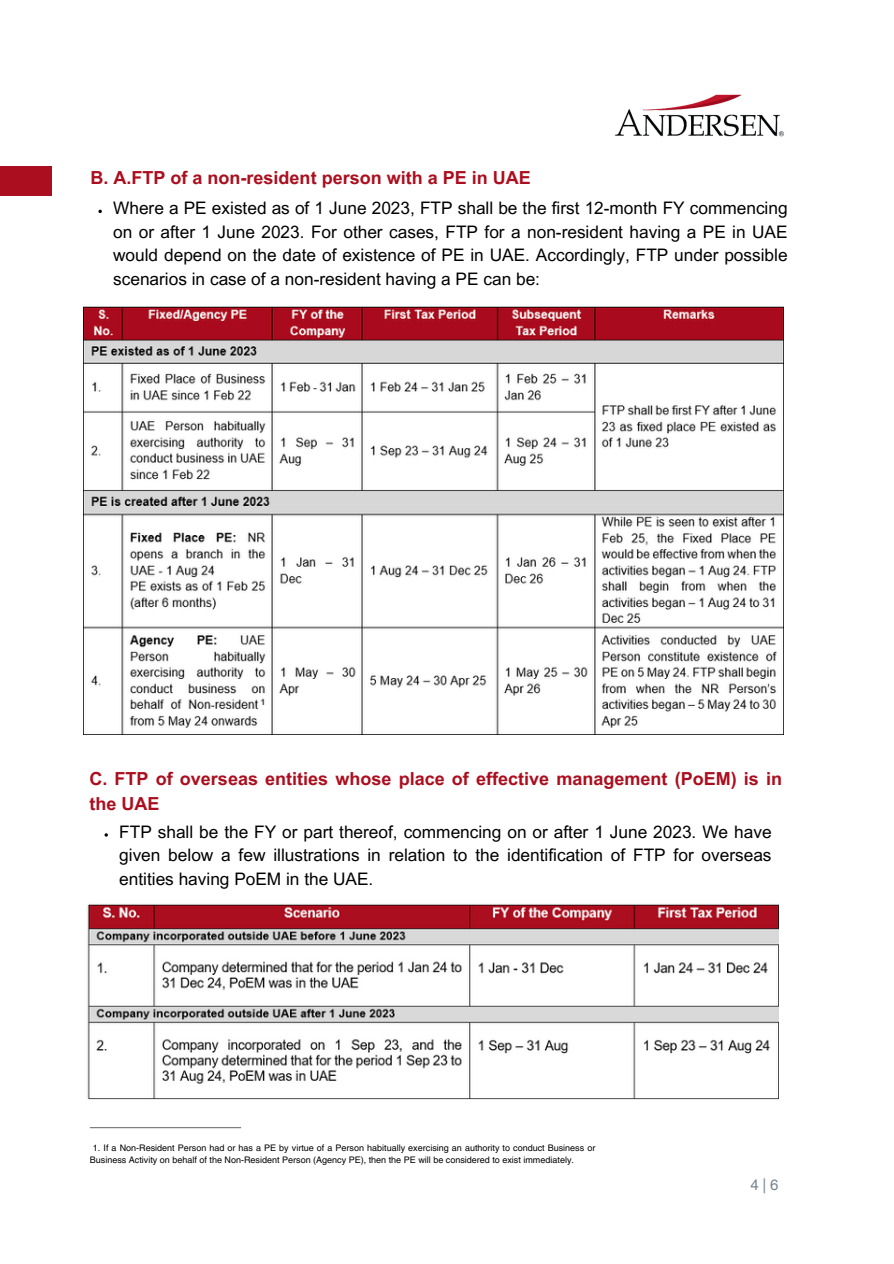
<style>
.page{position:relative;width:894px;height:1264px;background:#fff}
.page>*{position:absolute;margin:0;border:0;box-sizing:border-box;transform-origin:0 0}
.t1{font:700 18px/24.8px "Arial MT Pro";color:#ab0e1e}
.t2{font:17.25px/23.7px "Arial MT Pro";color:#000;text-align:justify}
.t3{font:15px "Helvetica LT Thai";color:#76848f}
.t4{font:9px/12px "Helvetica LT Pro";color:#000}
</style>
<div class="page">
<hr style="left:90px;top:1127px;width:151px;height:1px;background:#727376">
<img style="left:87px;top:904px;width:691px;height:196px">
<div style="left:0;top:166px;width:52px;height:29px;background:#ab0e1e"></div>
<img style="left:615px;top:94px;width:169px;height:43px">
<img style="left:84px;top:306px;width:698px;height:428px">
<svg style="left:98px;top:210px;width:4px;height:3px"></svg>
<p class="t1" style="left:90px;top:168px;width:442px">B. A.FTP of a non-resident person with a PE in UAE</p>
<h3 class="t2" style="left:113px;top:198px;width:675px">Where a PE existed as of 1 June 2023, FTP shall be the first 12-month FY commencing on or after 1 June 2023. For other cases, FTP for a non-resident having a PE in UAE would depend on the date of existence of PE in UAE. Accordingly, FTP under possible scenarios in case of a non-resident having a PE can be:</h3>
<h1 class="t1" style="left:89px;top:768px;width:694px">C. FTP of overseas entities whose place of effective management (PoEM) is in the UAE</h1>
<p class="t2" style="left:119px;top:822px;width:653px">FTP shall be the FY or part thereof, commencing on or after 1 June 2023. We have given below a few illustrations in relation to the identification of FTP for overseas entities having PoEM in the UAE.</p>
<p class="t4" style="left:90px;top:1142px;width:507px;text-indent:3px">1. If a Non-Resident Person had or has a PE by virtue of a Person habitually exercising an authority to conduct Business or<br>Business Activity on behalf of the Non-Resident Person (Agency PE), then the PE will be considered to exist immediately.</p>
<p class="t3" style="left:750px;top:1175px;width:29px">4|6</p>
</div>
